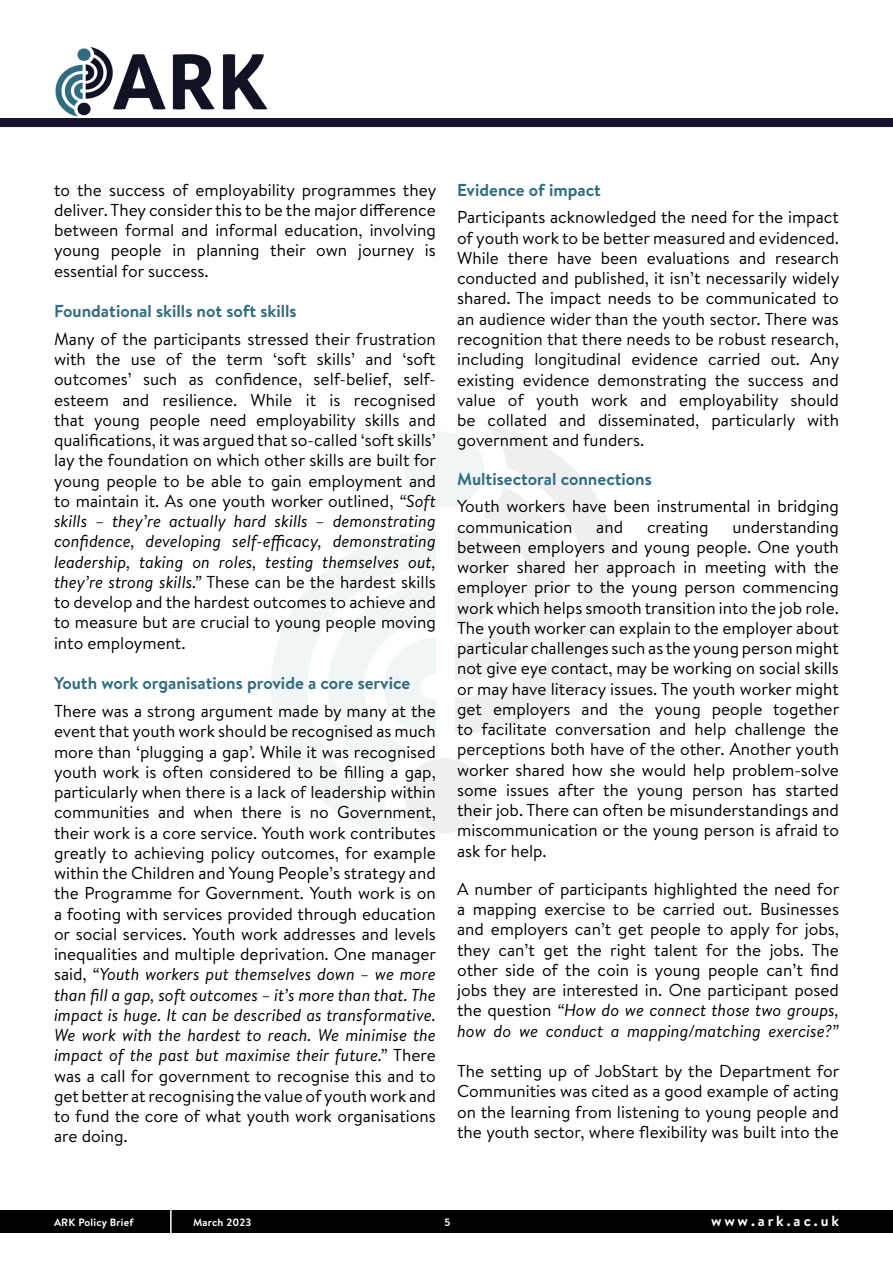
<style>
.page{position:relative;width:893px;height:1263px;background:#fff}
.page>*{position:absolute;margin:0;border:0;box-sizing:border-box;transform-origin:0 0}
.t1{font:17.25px/20.2px "Brandon Text";color:#000;text-align:justify}
.t2{font:700 17.25px "Brandon Text";color:#316d82}
.t3{font:700 14.7px "Brandon Text";letter-spacing:.19em;color:#fff}
.t4{font:700 10.65px "Brandon Text";letter-spacing:.02em;color:#fff}
.s1{font-style:italic}
</style>
<div class="page">
<div style="left:0;top:118px;width:893px;height:9px;background:#17152d"></div>
<img style="left:55px;top:47px;width:213px;height:69px">
<div style="left:0;top:1210px;width:893px;height:23px;background:#000"></div>
<hr style="left:170px;top:1209px;width:2px;height:27px;background:#fff">
<p class="t1" style="left:54px;top:179px;width:384px">to the success of employability programmes they deliver. They consider this to be the major difference between formal and informal education, involving young people in planning their own journey is essential for success.</p>
<p class="t2" style="left:54px;top:299px;width:244px">Foundational skills not soft skills</p>
<p class="t1" style="left:54px;top:328px;width:384px">Many of the participants stressed their frustration with the use of the term ‘soft skills’ and ‘soft outcomes’ such as confidence, self-belief, self&shy;esteem and resilience. While it is recognised that young people need employability skills and qualifications, it was argued that so-called ‘soft skills’ lay the foundation on which other skills are built for young people to be able to gain employment and to maintain it. As one youth worker outlined, <span class="s1">“Soft skills – they’re actually hard skills – demonstrating confidence, developing self-efficacy, demonstrating leadership, taking on roles, testing themselves out, they’re strong skills.”</span> These can be the hardest skills to develop and the hardest outcomes to achieve and to measure but are crucial to young people moving into employment.</p>
<p class="t2" style="left:54px;top:671px;width:358px">Youth work organisations provide a core service</p>
<p class="t1" style="left:54px;top:700px;width:384px">There was a strong argument made by many at the event that youth work should be recognised as much more than ‘plugging a gap’. While it was recognised youth work is often considered to be filling a gap, particularly when there is a lack of leadership within communities and when there is no Government, their work is a core service. Youth work contributes greatly to achieving policy outcomes, for example within the Children and Young People’s strategy and the Programme for Government. Youth work is on a footing with services provided through education or social services. Youth work addresses and levels inequalities and multiple deprivation. One manager said, <span class="s1">“Youth workers put themselves down – we more than fill a gap, soft outcomes – it’s more than that. The impact is huge. It can be described as transformative.<br>We work with the hardest to reach. We minimise the impact of the past but maximise their future.”</span> There was a call for government to recognise this and to get better at recognising the value of youth work and to fund the core of what youth work organisations are doing.</p>
<p class="t2" style="left:457px;top:178px;width:145px">Evidence of impact</p>
<p class="t1" style="left:457px;top:207px;width:384px">Participants acknowledged the need for the impact of youth work to be better measured and evidenced.<br>While there have been evaluations and research conducted and published, it isn’t necessarily widely shared. The impact needs to be communicated to an audience wider than the youth sector. There was recognition that there needs to be robust research, including longitudinal evidence carried out. Any existing evidence demonstrating the success and value of youth work and employability should be collated and disseminated, particularly with government and funders.</p>
<p class="t2" style="left:457px;top:466px;width:196px">Multisectoral connections</p>
<p class="t1" style="left:457px;top:496px;width:383px">Youth workers have been instrumental in bridging communication</p>
<p class="t1" style="left:457px;top:516px;width:384px;text-indent:275px">understanding between employers and young people. One youth worker shared her approach in meeting with the employer prior to the young person commencing work which helps smooth transition into the job role.<br>The youth worker can explain to the employer about particular challenges such as the young person might not give eye contact, may be working on social skills or may have literacy issues. The youth worker might get employers and the young people together to facilitate conversation and help challenge the perceptions both have of the other. Another youth worker shared how she would help problem-solve some issues after the young person has started their job. There can often be misunderstandings and miscommunication or the young person is afraid to ask for help.</p>
<p class="t1" style="left:457px;top:878px;width:384px">A number of participants highlighted the need for a mapping exercise to be carried out. Businesses and employers can’t get people to apply for jobs, they can’t get the right talent for the jobs. The other side of the coin is young people can’t find jobs they are interested in. One participant posed the question <span class="s1">“How do we connect those two groups, how do we conduct a mapping/matching exercise?”</span></p>
<p class="t1" style="left:457px;top:1060px;width:384px">The setting up of JobStart by the Department for Communities was cited as a good example of acting on the learning from listening to young people and the youth sector, where flexibility was built into the</p>
<p class="t1" style="left:596px;top:516px;width:28px">and</p>
<p class="t1" style="left:647px;top:516px;width:63px">creating</p>
<p class="t4" style="left:54px;top:1215px;width:81px">ARK Policy Brief</p>
<p class="t4" style="left:193px;top:1215px;width:60px">March 2023</p>
<p class="t4" style="left:444px;top:1215px;width:8px">5</p>
<p class="t3" style="left:711px;top:1210px;width:129px">www.ark.ac.uk</p>
</div>
